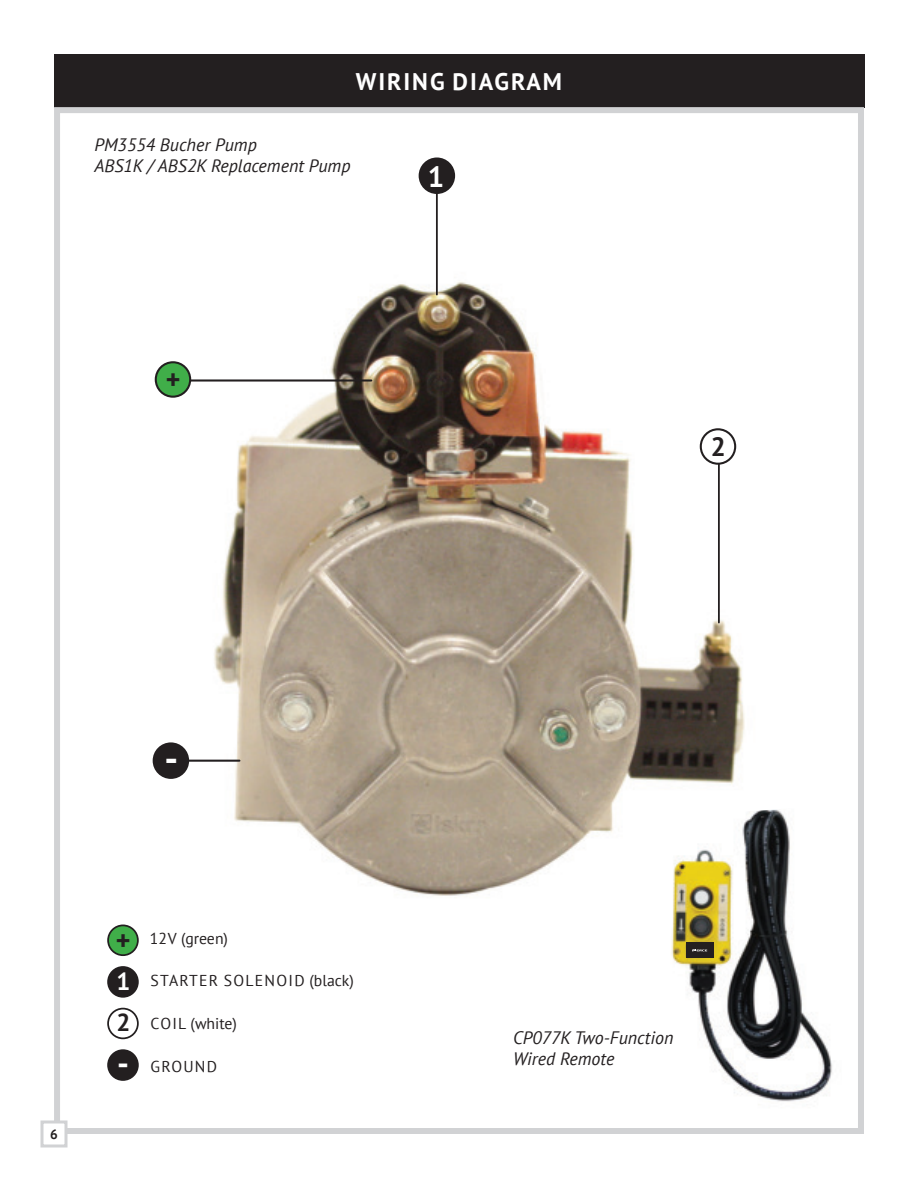
<style>
.page{position:relative;width:918px;height:1188px;background:#fff}
.page>*{position:absolute;margin:0;border:0;box-sizing:border-box;transform-origin:0 0}
.t1{font:700 38.55px "PT Sans";color:#fff}
.t2{font:700 33.3px "PT Sans";color:#fff}
.t3{font:700 29.1px "PT Sans";color:#fff}
.t4{font:700 28.05px "PT Sans";color:#231f20}
.t5{font:700 27.9px "PT Sans";color:#231f20}
.t6{font:700 26.4px "PT Sans";color:#231f20}
.t7{font:700 24.45px "PT Sans";color:#fff}
.t8{font:700 24.45px "PT Sans";color:#231f20}
.t9{font:700 24px "PT Sans";letter-spacing:.08em;color:#fff}
.t10{font:italic 18px/21px "PT Sans";color:#231f20}
.t11{font:15.75px "PT Sans";letter-spacing:.08em;color:#231f20}
.t12{font:15.75px "PT Sans";color:#231f20}
.t13{font:15.75px "PT Sans";letter-spacing:.055em;color:#231f20}
.t14{font:700 13.5px "PT Sans";color:#231f20}
</style>
<div class="page">
<div style="left:54px;top:54px;width:810px;height:54px;background:#231f20"></div>
<div style="left:54px;top:107px;width:810px;height:1027px;border:6px solid #d1d2d4"></div>
<img style="left:191px;top:281px;width:554px;height:615px">
<hr style="left:182px;top:379px;width:189px;height:3px;background:#231f20">
<hr style="left:172px;top:760px;width:67px;height:2px;background:#231f20">
<div style="left:156px;top:362px;width:34px;height:35px;background:#40ae49;border-radius:50%"></div>
<div style="left:155px;top:361px;width:36px;height:37px;border:2px solid #231f20;border-radius:50%"></div>
<div style="left:154px;top:743px;width:34px;height:35px;background:#231f20;border-radius:50%"></div>
<div style="left:153px;top:742px;width:36px;height:37px;border:2px solid #231f20;border-radius:50%"></div>
<hr style="left:436px;top:184px;width:2px;height:111px;background:#231f20">
<hr style="left:718px;top:457px;width:2px;height:166px;background:#231f20">
<div style="left:420px;top:159px;width:34px;height:34px;background:#231f20;border-radius:50%"></div>
<div style="left:419px;top:157px;width:36px;height:37px;border:2px solid #231f20;border-radius:50%"></div>
<div style="left:701px;top:429px;width:34px;height:35px;background:#fff;border-radius:50%"></div>
<div style="left:700px;top:428px;width:36px;height:37px;border:2px solid #231f20;border-radius:50%"></div>
<div style="left:108px;top:967px;width:30px;height:30px;background:#231f20;border-radius:50%"></div>
<div style="left:107px;top:966px;width:32px;height:32px;border:2px solid #231f20;border-radius:50%"></div>
<div style="left:108px;top:925px;width:30px;height:30px;background:#40ae49;border-radius:50%"></div>
<div style="left:107px;top:925px;width:32px;height:31px;border:2px solid #231f20;border-radius:50%"></div>
<div style="left:107px;top:1008px;width:32px;height:31px;border:2px solid #231f20;border-radius:50%"></div>
<div style="left:108px;top:1050px;width:30px;height:30px;background:#231f20;border-radius:50%"></div>
<div style="left:107px;top:1049px;width:32px;height:32px;border:2px solid #231f20;border-radius:50%"></div>
<img style="left:667px;top:805px;width:165px;height:297px">
<div style="left:686px;top:943px;width:27px;height:15px;background:#231f20"></div>
<svg style="left:692px;top:950px;width:15px;height:1px"></svg>
<svg style="left:40px;top:1119px;width:29px;height:29px"></svg>
<h3 class="t9" style="left:356px;top:73px;width:208px">WIRING DIAGRAM</h3>
<p class="t10" style="left:94px;top:136px;width:258px">PM3554 Bucher Pump<br>ABS1K / ABS2K Replacement Pump</p>
<h3 class="t5" style="left:166px;top:369px;width:16px">+</h3>
<h3 class="t3" style="left:428px;top:166px;width:18px">1</h3>
<h3 class="t6" style="left:711px;top:438px;width:16px">2</h3>
<h1 class="t1" style="left:164px;top:745px;width:15px">-</h1>
<p class="t14" style="left:50px;top:1129px;width:9px">6</p>
<h3 class="t4" style="left:116px;top:930px;width:16px">+</h3>
<h3 class="t7" style="left:116px;top:972px;width:15px">1</h3>
<h3 class="t8" style="left:116px;top:1014px;width:15px">2</h3>
<h2 class="t2" style="left:117px;top:1051px;width:13px">-</h2>
<p class="t12" style="left:150px;top:933px;width:80px">12V (green)</p>
<p class="t11" style="left:151px;top:975px;width:205px">STARTER SOLENOID (black)</p>
<p class="t12" style="left:151px;top:1018px;width:88px">COIL (white)</p>
<p class="t13" style="left:151px;top:1060px;width:68px">GROUND</p>
<p class="t10" style="left:513px;top:1029px;width:162px">CP077K Two-Function<br>Wired Remote</p>
</div>
